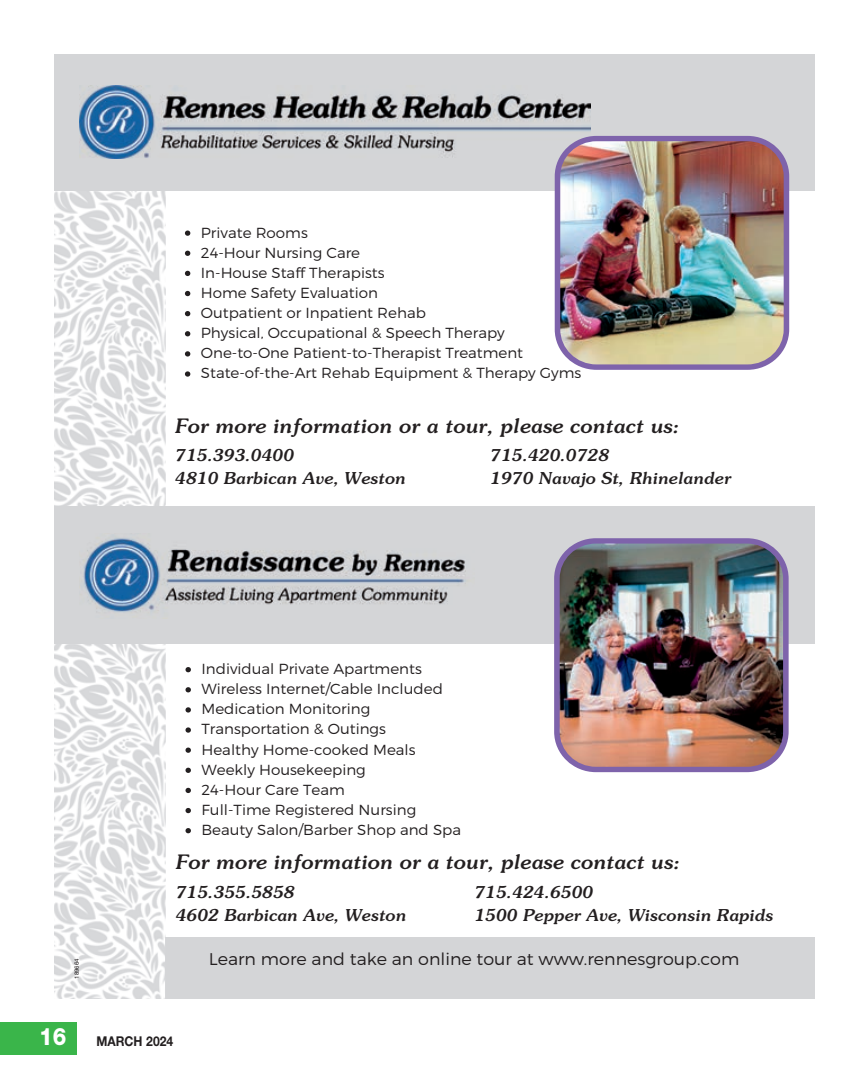
<style>
.page{position:relative;width:864px;height:1080px;background:#fff}
.page>*{position:absolute;margin:0;border:0;box-sizing:border-box;transform-origin:0 0}
.t1{font:800 24px "Helvetica Neue LT Std";color:#fff;scale:.9 1}
.t2{font:italic 500 19.8px "Souvenir";color:#231f20}
.t3{font:300 16.95px "Montserrat";color:#231f20}
.t4{font:italic 500 16.35px/22.8px "Souvenir";color:#231f20}
.t5{font:300 14.55px/20.1px "Montserrat";color:#231f20}
.t6{font:700 13.5px "Helvetica Neue LT Std";color:#231f20;scale:.9 1}
.t7{font:6px "Helvetica";color:#231f20}
</style>
<div class="page">
<div style="left:165px;top:938px;width:649px;height:61px;background:#d4d5d7"></div>
<img style="left:54px;top:191px;width:112px;height:808px">
<img style="left:165px;top:938px;width:1px;height:61px">
<div style="left:54px;top:54px;width:760px;height:137px;background:#d4d5d7"></div>
<img style="left:79px;top:86px;width:512px;height:72px">
<div style="left:54px;top:507px;width:760px;height:137px;background:#d4d5d7"></div>
<img style="left:83px;top:537px;width:383px;height:75px">
<img style="left:555px;top:136px;width:234px;height:234px">
<svg style="left:185px;top:231px;width:5px;height:5px"></svg>
<svg style="left:185px;top:251px;width:5px;height:5px"></svg>
<svg style="left:185px;top:271px;width:5px;height:5px"></svg>
<svg style="left:185px;top:291px;width:5px;height:5px"></svg>
<svg style="left:185px;top:311px;width:5px;height:5px"></svg>
<svg style="left:185px;top:331px;width:5px;height:5px"></svg>
<svg style="left:185px;top:351px;width:5px;height:6px"></svg>
<svg style="left:185px;top:371px;width:5px;height:6px"></svg>
<img style="left:554px;top:538px;width:235px;height:234px">
<svg style="left:186px;top:667px;width:5px;height:5px"></svg>
<svg style="left:186px;top:687px;width:5px;height:5px"></svg>
<svg style="left:186px;top:707px;width:5px;height:6px"></svg>
<svg style="left:186px;top:727px;width:5px;height:6px"></svg>
<svg style="left:186px;top:748px;width:5px;height:5px"></svg>
<svg style="left:186px;top:768px;width:5px;height:5px"></svg>
<svg style="left:186px;top:788px;width:5px;height:5px"></svg>
<svg style="left:186px;top:808px;width:5px;height:5px"></svg>
<svg style="left:186px;top:828px;width:5px;height:5px"></svg>
<div style="left:0;top:1022px;width:76px;height:33px;background:#3ab54a"></div>
<p class="t5" style="left:201px;top:222px;width:382px">Private Rooms<br>24-Hour Nursing Care<br>In-House Staff Therapists<br>Home Safety Evaluation<br>Outpatient or Inpatient Rehab<br>Physical, Occupational &amp; Speech Therapy<br>One-to-One Patient-to-Therapist Treatment<br>State-of-the-Art Rehab Equipment &amp; Therapy Gyms</p>
<h2 class="t2" style="left:175px;top:414px;width:506px">For more information or a tour, please contact us:</h2>
<p class="t4" style="left:175px;top:444px;width:232px">715.393.0400<br>4810 Barbican Ave, Weston</p>
<p class="t4" style="left:490px;top:444px;width:243px">715.420.0728<br>1970 Navajo St, Rhinelander</p>
<p class="t7" style="left:73px;top:979px;width:22px;rotate:-90deg">189664</p>
<p class="t5" style="left:201px;top:659px;width:261px">Individual Private Apartments<br>Wireless Internet/Cable Included<br>Medication Monitoring<br>Transportation &amp; Outings<br>Healthy Home-cooked Meals<br>Weekly Housekeeping<br>24-Hour Care Team<br>Full-Time Registered Nursing<br>Beauty Salon/Barber Shop and Spa</p>
<h2 class="t2" style="left:176px;top:850px;width:506px">For more information or a tour, please contact us:</h2>
<p class="t4" style="left:176px;top:880px;width:232px">715.355.5858<br>4602 Barbican Ave, Weston</p>
<p class="t4" style="left:475px;top:880px;width:300px">715.424.6500<br>1500 Pepper Ave, Wisconsin Rapids</p>
<p class="t3" style="left:209px;top:949px;width:532px">Learn more and take an online tour at www.rennesgroup.com</p>
<h1 class="t1" style="left:39px;top:1022px;width:32px">16</h1>
<p class="t6" style="left:96px;top:1033px;width:87px">MARCH 2024</p>
</div>
